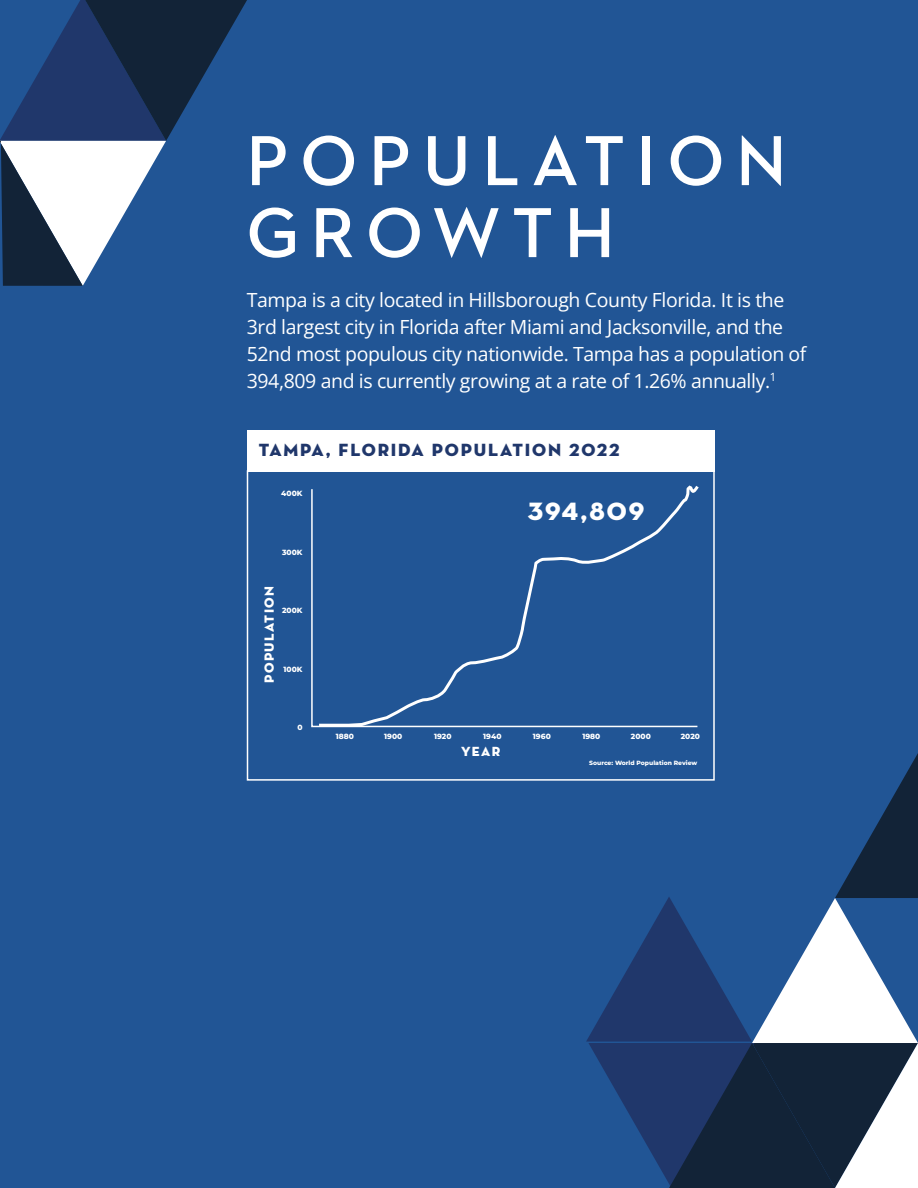
<style>
.page{position:relative;width:918px;height:1188px;background:#215595}
.page>*{position:absolute;margin:0;border:0;box-sizing:border-box;transform-origin:0 0}
.t1{font:700 72px/72px "Neutraface 2 Display";letter-spacing:.17em;color:#fff}
.t2{font:25.5px "Neutra Disp Titling";letter-spacing:.075em;color:#fff}
.t3{font:19.5px/27px "Open Sans";letter-spacing:-.02em;color:#fff}
.t4{font:18px "Neutra Disp Titling";letter-spacing:.1em;color:#20376b}
.t5{font:13.5px "Neutra Disp Titling";letter-spacing:.1em;color:#fff}
.t6{font:800 7.5px "Montserrat";color:#fff}
.t7{font:800 6.15px "Montserrat";color:#fff}
</style>
<div class="page">
<svg style="left:0;top:0;width:247px;height:286px"></svg>
<svg style="left:586px;top:753px;width:332px;height:435px"></svg>
<div style="left:247px;top:470px;width:468px;height:311px;border:2px solid #fff"></div>
<div style="left:247px;top:430px;width:468px;height:42px;background:#fff"></div>
<svg style="left:316px;top:485px;width:383px;height:243px"></svg>
<h1 class="t1" style="left:247px;top:126px;width:541px">POPULATION<br>GROWTH</h1>
<p class="t3" style="left:247px;top:286px;width:561px">Tampa is a city located in Hillsborough County Florida. It is the 3rd largest city in Florida after Miami and Jacksonville, and the 52nd most populous city nationwide. Tampa has a population of 394,809 and is currently growing at a rate of 1.26% annually.<sup>1</sup></p>
<p class="t4" style="left:259px;top:438px;width:362px">TAMPA, FLORIDA POPULATION 2022</p>
<p class="t6" style="left:281px;top:488px;width:23px">400K</p>
<p class="t6" style="left:282px;top:547px;width:22px">300K</p>
<p class="t5" style="left:261px;top:683px;width:99px;rotate:-90deg">POPULATION</p>
<p class="t6" style="left:282px;top:605px;width:22px">200K</p>
<p class="t6" style="left:284px;top:664px;width:20px">100K</p>
<p class="t6" style="left:297px;top:722px;width:7px">0</p>
<h2 class="t2" style="left:528px;top:495px;width:118px">394,809</h2>
<p class="t6" style="left:336px;top:731px;width:20px">1880</p>
<p class="t6" style="left:384px;top:731px;width:20px">1900</p>
<p class="t6" style="left:434px;top:731px;width:19px">1920</p>
<p class="t6" style="left:483px;top:731px;width:20px">1940</p>
<p class="t6" style="left:533px;top:731px;width:19px">1960</p>
<p class="t6" style="left:582px;top:731px;width:20px">1980</p>
<p class="t6" style="left:631px;top:731px;width:21px">2000</p>
<p class="t6" style="left:681px;top:731px;width:21px">2020</p>
<p class="t5" style="left:461px;top:743px;width:41px">YEAR</p>
<p class="t7" style="left:589px;top:758px;width:110px">Source: World Population Review</p>
</div>
